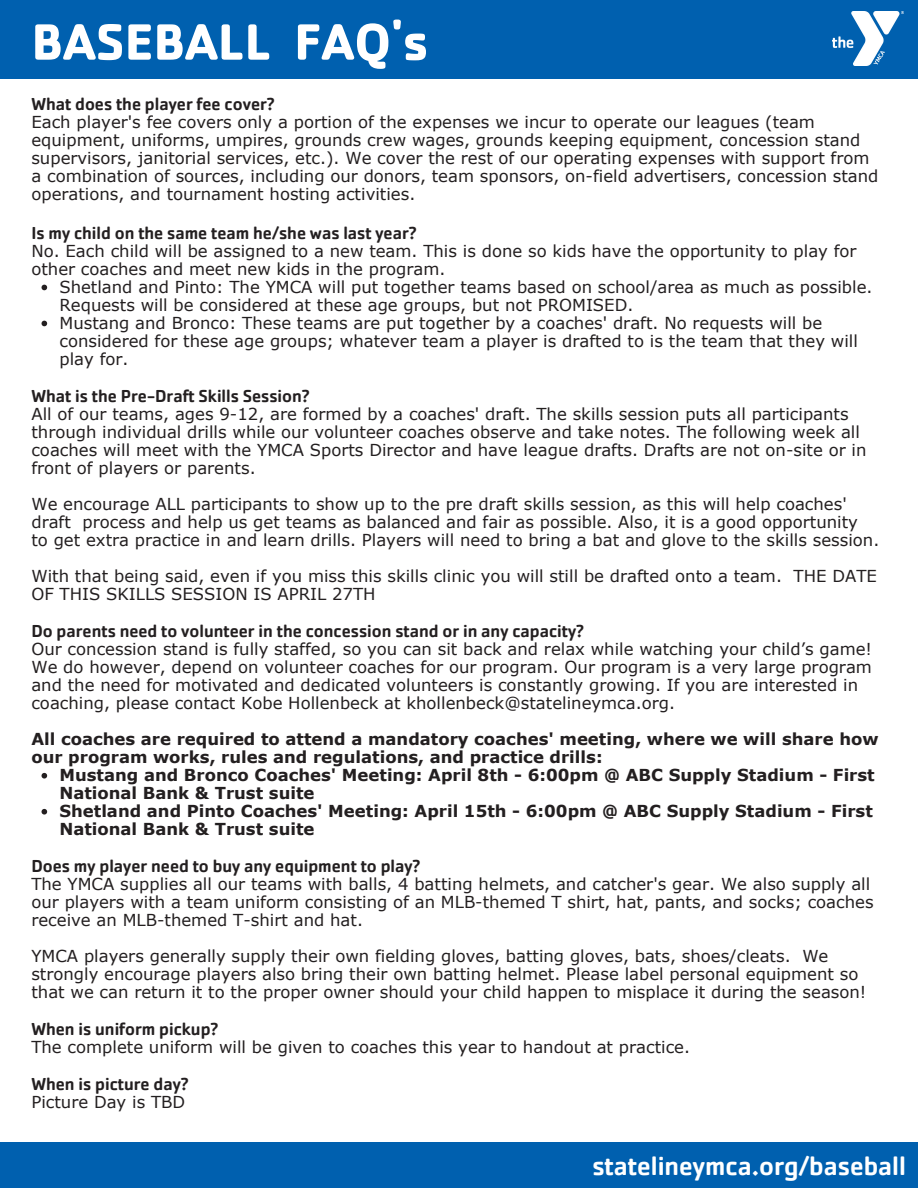
<style>
.page{position:relative;width:918px;height:1188px;background:#fff}
.page>*{position:absolute;margin:0;border:0;box-sizing:border-box;transform-origin:0 0}
.t1{font:700 52.8px "Cachet Pro";color:#fff}
.t2{font:500 27px "Cachet Pro";color:#fff}
.t3{font:500 18px "Cachet Pro";color:#231f20}
.t4{font:16.5px/18px "Verdana";color:#231f20}
.t5{font:700 16.5px/18px "Verdana";color:#231f20}
</style>
<div class="page">
<div style="left:0;top:0;width:918px;height:78px;background:#0060af"></div>
<img style="left:833px;top:11px;width:71px;height:54px">
<div style="left:0;top:1142px;width:918px;height:46px;background:#0060af"></div>
<svg style="left:42px;top:285px;width:5px;height:5px"></svg>
<svg style="left:42px;top:321px;width:5px;height:5px"></svg>
<svg style="left:42px;top:773px;width:5px;height:6px"></svg>
<svg style="left:42px;top:809px;width:5px;height:6px"></svg>
<p class="t1" style="left:31px;top:9px;width:398px">BASEBALL FAQ's</p>
<p class="t3" style="left:31px;top:93px;width:245px">What does the player fee cover?</p>
<p class="t4" style="left:31px;top:113px;width:849px">Each player's fee covers only a portion of the expenses we incur to operate our leagues (team equipment, uniforms, umpires, grounds crew wages, grounds keeping equipment, concession stand supervisors, janitorial services, etc.). We cover the rest of our operating expenses with support from a combination of sources, including our donors, team sponsors, on-field advertisers, concession stand operations, and tournament hosting activities.</p>
<p class="t3" style="left:31px;top:221px;width:387px">Is my child on the same team he/she was last year?</p>
<p class="t4" style="left:31px;top:241px;width:827px">No. Each child will be assigned to a new team. This is done so kids have the opportunity to play for other coaches and meet new kids in the program.</p>
<p class="t4" style="left:59px;top:277px;width:815px">Shetland and Pinto: The YMCA will put together teams based on school/area as much as possible.<br>Requests will be considered at these age groups, but not PROMISED.<br>Mustang and Bronco: These teams are put together by a coaches' draft. No requests will be considered for these age groups; whatever team a player is drafted to is the team that they will play for.</p>
<p class="t3" style="left:31px;top:384px;width:280px">What is the Pre-Draft Skills Session?</p>
<p class="t4" style="left:31px;top:404px;width:837px">All of our teams, ages 9-12, are formed by a coaches' draft. The skills session puts all participants through individual drills while our volunteer coaches observe and take notes. The following week all coaches will meet with the YMCA Sports Director and have league drafts. Drafts are not on-site or in front of players or parents.</p>
<p class="t4" style="left:31px;top:494px;width:849px">We encourage ALL participants to show up to the pre draft skills session, as this will help coaches' draft process and help us get teams as balanced and fair as possible. Also, it is a good opportunity<br>to get extra practice in and learn drills. Players will need to bring a bat and glove to the skills session.</p>
<p class="t4" style="left:31px;top:566px;width:847px">With that being said, even if you miss this skills clinic you will still be drafted onto a team. THE DATE<br>OF THIS SKILLS SESSION IS APRIL 27TH</p>
<p class="t3" style="left:31px;top:619px;width:554px">Do parents need to volunteer in the concession stand or in any capacity?</p>
<p class="t4" style="left:31px;top:639px;width:842px">Our concession stand is fully staffed, so you can sit back and relax while watching your child’s game!<br>We do however, depend on volunteer coaches for our program. Our program is a very large program and the need for motivated and dedicated volunteers is constantly growing. If you are interested in coaching, please contact Kobe Hollenbeck at khollenbeck@statelineymca.org.</p>
<p class="t5" style="left:31px;top:729px;width:849px">All coaches are required to attend a mandatory coaches' meeting, where we will share how our program works, rules and regulations, and practice drills:</p>
<p class="t5" style="left:59px;top:765px;width:817px">Mustang and Bronco Coaches' Meeting: April 8th - 6:00pm @ ABC Supply Stadium - First National Bank &amp; Trust suite<br>Shetland and Pinto Coaches' Meeting: April 15th - 6:00pm @ ABC Supply Stadium - First National Bank &amp; Trust suite</p>
<p class="t3" style="left:31px;top:854px;width:390px">Does my player need to buy any equipment to play?</p>
<p class="t4" style="left:31px;top:874px;width:844px">The YMCA supplies all our teams with balls, 4 batting helmets, and catcher's gear. We also supply all our players with a team uniform consisting of an MLB-themed T shirt, hat, pants, and socks; coaches receive an MLB-themed T-shirt and hat.</p>
<p class="t4" style="left:31px;top:946px;width:837px">YMCA players generally supply their own fielding gloves, batting gloves, bats, shoes/cleats. We strongly encourage players also bring their own batting helmet. Please label personal equipment so that we can return it to the proper owner should your child happen to misplace it during the season!</p>
<p class="t3" style="left:31px;top:1018px;width:188px">When is uniform pickup?</p>
<p class="t4" style="left:31px;top:1037px;width:660px">The complete uniform will be given to coaches this year to handout at practice.</p>
<p class="t3" style="left:31px;top:1073px;width:159px">When is picture day?</p>
<p class="t4" style="left:31px;top:1093px;width:155px">Picture Day is TBD</p>
<h2 class="t2" style="left:592px;top:1149px;width:315px">statelineymca.org/baseball</h2>
</div>
